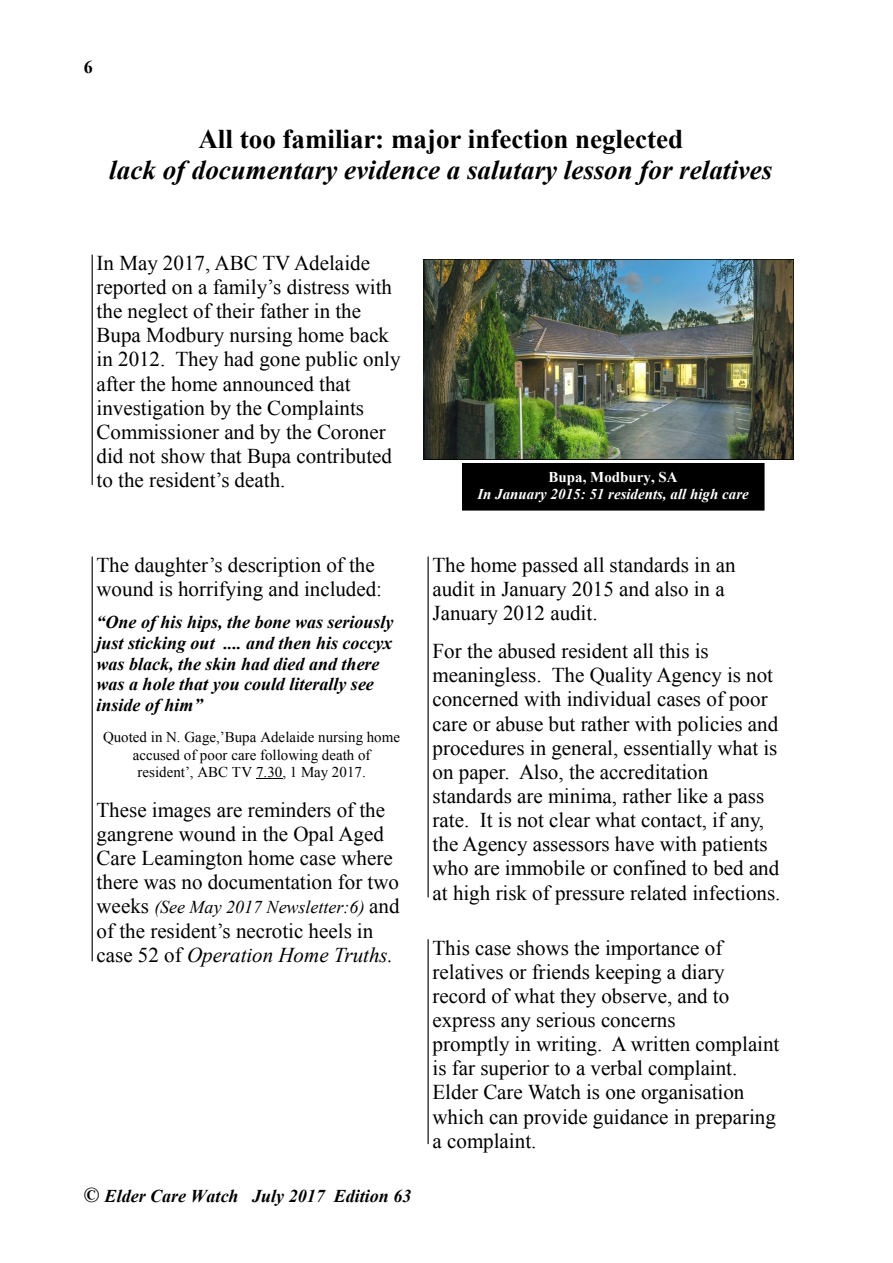
<style>
.page{position:relative;width:893px;height:1263px;background:#fff}
.page>*{position:absolute;margin:0;border:0;box-sizing:border-box;transform-origin:0 0}
.t1{font:italic 700 27px/31.3px "Times New Roman";color:#000;text-align:center}
.t2{font:21px/24.2px "Times New Roman";color:#000}
.t3{font:italic 700 18px/20.7px "Times New Roman";color:#000}
.t4{font:italic 18px "Times New Roman";color:#000}
.t5{font:700 18px "Times New Roman";color:#000}
.t6{font:15px/17.2px "Times New Roman";color:#000;text-align:center}
.t7{font:italic 700 15px/17.2px "Times New Roman";color:#fff;text-align:center}
.s1{font-style:normal}
.s2{font-style:normal;font-size:21px}
.s3{font-style:italic}
</style>
<div class="page">
<img style="left:426px;top:261px;width:366px;height:197px">
<div style="left:424px;top:259px;width:370px;height:201px;border:1px solid #000"></div>
<svg style="left:256px;top:778px;width:26px;height:1px"></svg>
<div style="left:462px;top:463px;width:302px;height:47px;background:#000"></div>
<hr style="left:92px;top:255px;width:1px;height:230px;background:#000">
<hr style="left:92px;top:557px;width:1px;height:404px;background:#000">
<hr style="left:428px;top:557px;width:1px;height:340px;background:#000">
<hr style="left:428px;top:939px;width:1px;height:205px;background:#000">
<p class="t5" style="left:84px;top:55px;width:10px">6</p>
<p class="t1" style="left:109px;top:123px;width:665px"><span class="s1">All too familiar: major infection neglected<br></span>lack of documentary evidence a salutary lesson for relatives</p>
<p class="t2" style="left:97px;top:250px;width:306px">In May 2017, ABC TV Adelaide reported on a family’s distress with the neglect of their father in the<br>Bupa Modbury nursing home back in 2012. They had gone public only after the home announced that investigation by the Complaints<br>Commissioner and by the Coroner did not show that Bupa contributed to the resident’s death.</p>
<p class="t7" style="left:477px;top:468px;width:273px"><span class="s1">Bupa, Modbury, SA<br></span>In January 2015: 51 residents, all high care</p>
<p class="t2" style="left:97px;top:552px;width:287px">The daughter’s description of the wound is horrifying and included:</p>
<p class="t3" style="left:97px;top:611px;width:299px">“One of his hips, the bone was seriously just sticking out .... and then his coccyx was black, the skin had died and there was a hole that you could literally see inside of him”</p>
<p class="t6" style="left:103px;top:728px;width:299px">Quoted in N. Gage,’Bupa Adelaide nursing home accused of poor care following death of resident’, ABC TV 7.30, 1 May 2017.</p>
<p class="t2" style="left:97px;top:797px;width:304px">These images are reminders of the gangrene wound in the Opal Aged<br>Care Leamington home case where there was no documentation for two</p>
<p class="t4" style="left:97px;top:895px;width:305px"><span class="s2">weeks</span> (See May 2017 Newsletter:6) <span class="s2">and</span></p>
<p class="t2" style="left:97px;top:918px;width:298px">of the resident’s necrotic heels in case 52 of <span class="s3">Operation Home Truths.</span></p>
<p class="t3" style="left:84px;top:1185px;width:329px"><span class="s2">©</span> Elder Care Watch July 2017 Edition 63</p>
<p class="t2" style="left:432px;top:552px;width:305px">The home passed all standards in an audit in January 2015 and also in a<br>January 2012 audit.</p>
<p class="t2" style="left:432px;top:638px;width:350px">For the abused resident all this is meaningless. The Quality Agency is not concerned with individual cases of poor care or abuse but rather with policies and procedures in general, essentially what is on paper. Also, the accreditation standards are minima, rather like a pass rate. It is not clear what contact, if any, the Agency assessors have with patients who are immobile or confined to bed and at high risk of pressure related infections.</p>
<p class="t2" style="left:432px;top:935px;width:348px">This case shows the importance of relatives or friends keeping a diary record of what they observe, and to express any serious concerns<br>promptly in writing. A written complaint is far superior to a verbal complaint.<br>Elder Care Watch is one organisation which can provide guidance in preparing a complaint.</p>
</div>
